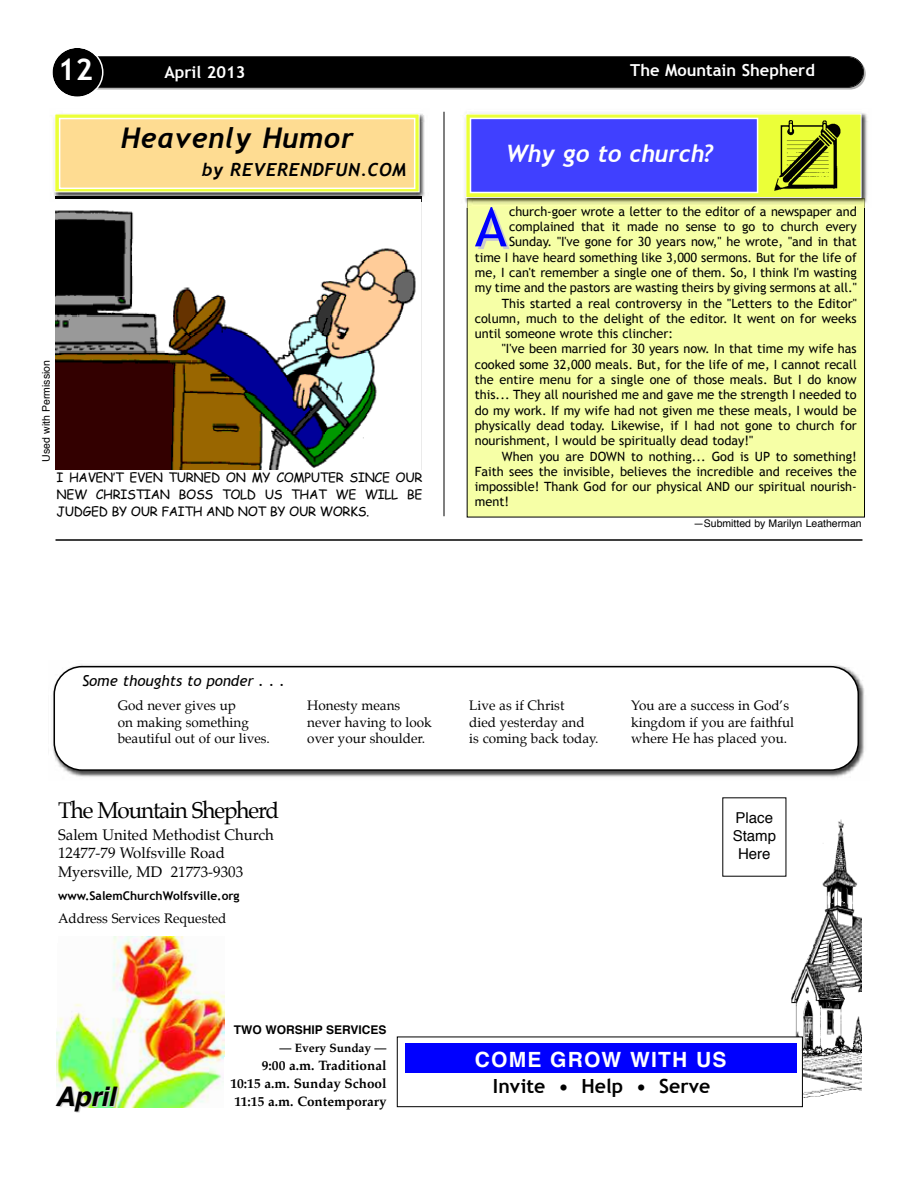
<style>
.page{position:relative;width:918px;height:1188px;background:#fff}
.page>*{position:absolute;margin:0;border:0;box-sizing:border-box;transform-origin:0 0}
.t1{font:54.3px "Trebuchet MS";color:#00f}
.t2{font:700 30px "Trebuchet MS";color:#fff}
.t3{font:italic 700 28.5px "Trebuchet";letter-spacing:.03em;color:#000}
.t4{font:italic 700 27px "Helvetica";letter-spacing:-.01em;color:#000}
.t5{font:italic 700 24px "Trebuchet";color:#fff}
.t6{font:22.5px "Palatino";letter-spacing:-.05em;color:#000}
.t7{font:700 21px "Helvetica";letter-spacing:.055em;color:#fff}
.t8{font:700 19.5px "Trebuchet MS";color:#000}
.t9{font:italic 700 18px "Trebuchet";letter-spacing:.03em;color:#000}
.t10{font:700 16.5px "Trebuchet MS";color:#fff}
.t11{font:15px/18.3px "Palatino";color:#000}
.t12{font:italic 15px "Trebuchet MS";color:#000}
.t13{font:15px/18px "Helvetica";color:#000;text-align:center}
.t14{font:13.5px "Palatino";color:#000}
.t15{font:700 13.5px/18px "Palatino";color:#000;text-align:right}
.t16{font:12.75px "Trebuchet MS";color:#000}
.t17{font:12.75px/16.6px "Comic Sans MS";letter-spacing:-.025em;color:#000;text-align:justify}
.t18{font:700 12px "Trebuchet MS";color:#000}
.t19{font:700 12px "Helvetica";color:#000}
.t20{font:700 12px "Palatino";color:#000}
.t21{font:10.5px "Helvetica";color:#000}
</style>
<div class="page">
<div style="left:76px;top:58px;width:790px;height:32px;background:#b3b3b3;border-radius:16px"></div>
<div style="left:75px;top:57px;width:788px;height:30px;background:#000;border-radius:15px"></div>
<div style="left:74px;top:56px;width:790px;height:32px;border:2px solid #000;border-radius:16px"></div>
<svg style="left:52px;top:48px;width:52px;height:49px"></svg>
<hr style="left:56px;top:539px;width:806px;height:2px;background:#000">
<img style="left:53px;top:664px;width:812px;height:114px">
<svg style="left:54px;top:666px;width:805px;height:105px"></svg>
<hr style="left:444px;top:112px;width:1px;height:404px;background:#000">
<img style="left:57px;top:936px;width:168px;height:172px">
<img style="left:790px;top:819px;width:71px;height:279px">
<div style="left:397px;top:1037px;width:405px;height:70px;background:#fff"></div>
<div style="left:397px;top:1037px;width:406px;height:70px;border:1px solid #000"></div>
<div style="left:405px;top:1043px;width:392px;height:30px;background:#00f"></div>
<div style="left:467px;top:199px;width:398px;height:318px;background:#f6ffa6"></div>
<img style="left:465px;top:113px;width:403px;height:95px">
<img style="left:467px;top:198px;width:398px;height:1px">
<img style="left:467px;top:199px;width:398px;height:9px">
<img style="left:515px;top:206px;width:56px;height:2px">
<svg style="left:467px;top:116px;width:392px;height:80px;background:#ebff40"></svg>
<div style="left:465px;top:114px;width:396px;height:84px;border:1px solid #fff"></div>
<div style="left:471px;top:119px;width:286px;height:73px;background:#4040ff"></div>
<div style="left:470px;top:118px;width:288px;height:75px;border:2px solid #fff"></div>
<img style="left:772px;top:120px;width:71px;height:71px">
<img style="left:55px;top:202px;width:367px;height:267px">
<img style="left:54px;top:114px;width:371px;height:88px">
<svg style="left:57px;top:116px;width:360px;height:74px"></svg>
<div style="left:60px;top:119px;width:354px;height:69px;background:#fedc92"></div>
<div style="left:59px;top:118px;width:356px;height:71px;border:2px solid #fff"></div>
<h2 class="t2" style="left:58px;top:52px;width:37px">12</h2>
<p class="t10" style="left:165px;top:62px;width:83px">April 2013</p>
<p class="t10" style="left:630px;top:61px;width:186px">The Mountain Shepherd</p>
<h3 class="t3" style="left:121px;top:121px;width:234px">Heavenly Humor</h3>
<h3 class="t9" style="left:202px;top:159px;width:206px">by REVERENDFUN.COM</h3>
<p class="t21" style="left:42px;top:462px;width:103px;rotate:-90deg">Used with Permission</p>
<p class="t17" style="left:57px;top:469px;width:368px">I HAVEN’T EVEN TURNED ON MY COMPUTER SINCE OUR NEW CHRISTIAN BOSS TOLD US THAT WE WILL BE JUDGED BY OUR FAITH AND NOT BY OUR WORKS.</p>
<h3 class="t5" style="left:506px;top:139px;width:210px">Why go to church?</h3>
<h1 class="t1" style="left:475px;top:195px;width:33px">A</h1>
<p class="t16" style="left:509px;top:204px;width:349px">church-goer wrote a letter to the editor of a newspaper and</p>
<p class="t16" style="left:509px;top:219px;width:349px">complained that it made no sense to go to church every</p>
<p class="t16" style="left:509px;top:234px;width:349px">Sunday. "I've gone for 30 years now," he wrote, "and in that</p>
<p class="t16" style="left:475px;top:250px;width:383px">time I have heard something like 3,000 sermons. But for the life of</p>
<p class="t16" style="left:475px;top:265px;width:383px">me, I can't remember a single one of them. So, I think I'm wasting</p>
<p class="t16" style="left:475px;top:280px;width:383px">my time and the pastors are wasting theirs by giving sermons at all."</p>
<p class="t16" style="left:502px;top:296px;width:356px">This started a real controversy in the "Letters to the Editor"</p>
<p class="t16" style="left:475px;top:311px;width:383px">column, much to the delight of the editor. It went on for weeks</p>
<p class="t16" style="left:475px;top:326px;width:200px">until someone wrote this clincher:</p>
<p class="t16" style="left:502px;top:342px;width:356px">"I've been married for 30 years now. In that time my wife has</p>
<p class="t16" style="left:475px;top:357px;width:383px">cooked some 32,000 meals. But, for the life of me, I cannot recall</p>
<p class="t16" style="left:475px;top:372px;width:383px">the entire menu for a single one of those meals. But I do know</p>
<p class="t16" style="left:475px;top:387px;width:383px">this... They all nourished me and gave me the strength I needed to</p>
<p class="t16" style="left:475px;top:403px;width:383px">do my work. If my wife had not given me these meals, I would be</p>
<p class="t16" style="left:475px;top:418px;width:383px">physically dead today. Likewise, if I had not gone to church for</p>
<p class="t16" style="left:475px;top:433px;width:280px">nourishment, I would be spiritually dead today!"</p>
<p class="t16" style="left:502px;top:449px;width:356px">When you are DOWN to nothing... God is UP to something!</p>
<p class="t16" style="left:475px;top:464px;width:383px">Faith sees the invisible, believes the incredible and receives the</p>
<p class="t16" style="left:475px;top:479px;width:383px">impossible! Thank God for our physical AND our spiritual nourish-</p>
<p class="t16" style="left:475px;top:495px;width:36px">ment!</p>
<p class="t21" style="left:693px;top:519px;width:170px">—Submitted by Marilyn Leatherman</p>
<p class="t12" style="left:82px;top:672px;width:205px">Some thoughts to ponder . . .</p>
<p class="t14" style="left:118px;top:699px;width:120px">God never gives up</p>
<p class="t14" style="left:307px;top:699px;width:94px">Honesty means</p>
<p class="t14" style="left:469px;top:699px;width:97px">Live as if Christ</p>
<p class="t14" style="left:631px;top:699px;width:159px">You are a success in God’s</p>
<p class="t14" style="left:118px;top:715px;width:133px">on making something</p>
<p class="t14" style="left:307px;top:715px;width:126px">never having to look</p>
<p class="t14" style="left:469px;top:715px;width:117px">died yesterday and</p>
<p class="t14" style="left:631px;top:715px;width:164px">kingdom if you are faithful</p>
<p class="t14" style="left:118px;top:732px;width:154px">beautiful out of our lives.</p>
<p class="t14" style="left:307px;top:732px;width:119px">over your shoulder.</p>
<p class="t14" style="left:469px;top:732px;width:131px">is coming back today.</p>
<p class="t14" style="left:631px;top:732px;width:157px">where He has placed you.</p>
<h3 class="t6" style="left:58px;top:800px;width:223px">The Mountain Shepherd</h3>
<p class="t11" style="left:58px;top:827px;width:217px">Salem United Methodist Church<br>12477-79 Wolfsville Road<br>Myersville, MD 21773-9303</p>
<p class="t18" style="left:58px;top:889px;width:183px">www.SalemChurchWolfsville.org</p>
<p class="t14" style="left:58px;top:912px;width:170px">Address Services Requested</p>
<h3 class="t4" style="left:55px;top:1085px;width:62px">April</h3>
<p class="t19" style="left:234px;top:1025px;width:154px">TWO WORSHIP SERVICES</p>
<p class="t20" style="left:279px;top:1043px;width:109px">— Every Sunday —</p>
<p class="t15" style="left:230px;top:1058px;width:158px">9:00 a.m. Traditional<br>10:15 a.m. Sunday School<br>11:15 a.m. Contemporary</p>
<p class="t13" style="left:733px;top:810px;width:45px">Place<br>Stamp<br>Here</p>
<h3 class="t7" style="left:475px;top:1050px;width:253px">COME GROW WITH US</h3>
<h3 class="t8" style="left:493px;top:1075px;width:219px">Invite • Help • Serve</h3>
</div>
